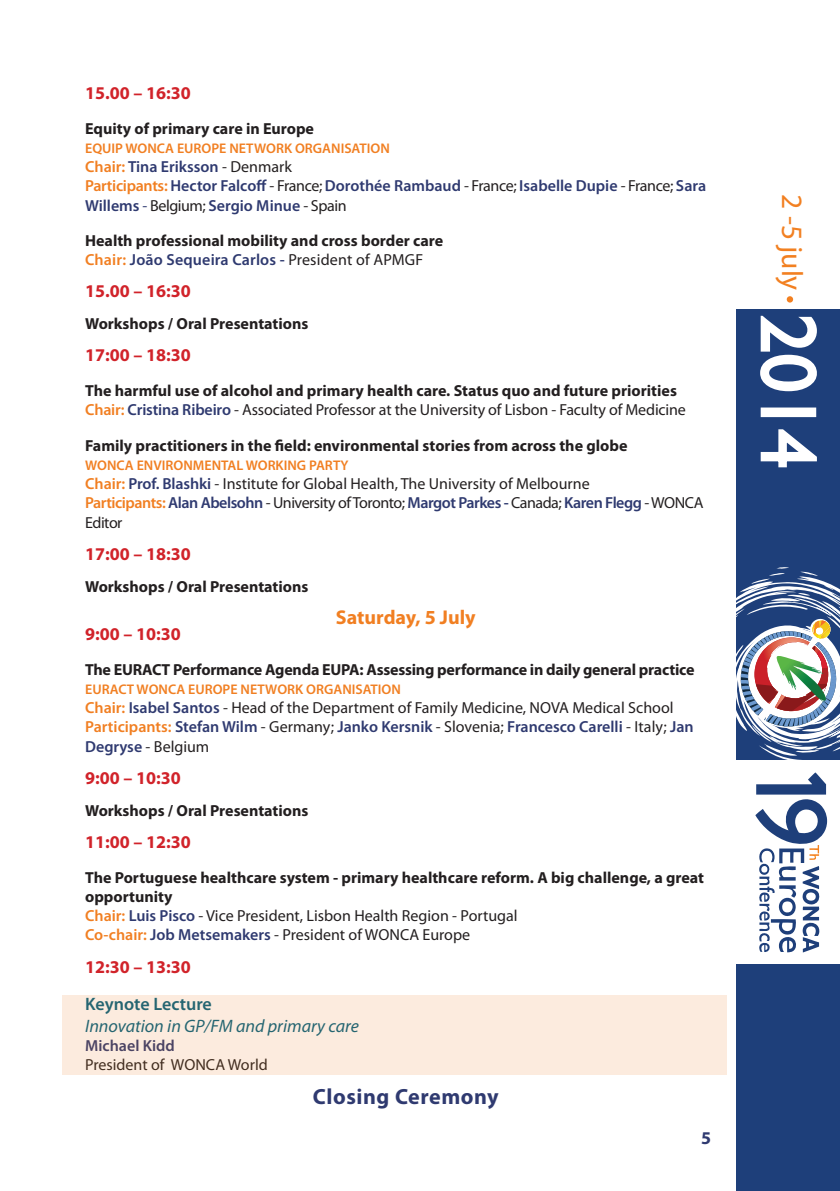
<style>
.page{position:relative;width:840px;height:1191px;background:#fff}
.page>*{position:absolute;margin:0;border:0;box-sizing:border-box;transform-origin:0 0}
.t1{font:29.6px "Myriad Pro";color:#f28021}
.t2{font:700 22px "Myriad Pro";letter-spacing:.025em;color:#2f3a70}
.t3{font:700 20px "Myriad Pro";color:#f17f22}
.t4{font:700 18px "Myriad Pro";color:#d1232a}
.t5{font:italic 18px "Myriad Pro";color:#026180}
.t6{font:600 18px "Myriad Pro";color:#026180}
.t7{font:700 18px "Myriad Pro";color:#2f3a70}
.t8{font:700 16px/19.2px "Myriad Pro";color:#231f20}
.t9{font:16px/19.2px "Myriad Pro";color:#231f20}
.t10{font:600 16px/19.2px "Myriad Pro";color:#2f3a70}
.t11{font:600 14px "Myriad Pro";color:#f17f22}
.s1{color:#f17f22}
.s2{font-weight:400;color:#231f20}
.s3{font-weight:400}
.s4{font-weight:600;color:#f17f22}
.s5{font-weight:600;color:#2f3a70}
</style>
<div class="page">
<div style="left:736px;top:309px;width:103px;height:882px;background:#1e3f7a"></div>
<svg style="left:736px;top:567px;width:103px;height:393px"></svg>
<svg style="left:760px;top:315px;width:57px;height:77px"></svg>
<div style="left:761px;top:408px;width:53px;height:8px;background:#fff"></div>
<div style="left:760px;top:407px;width:55px;height:10px;border:2px solid #fff"></div>
<svg style="left:760px;top:429px;width:57px;height:39px"></svg>
<svg style="left:786px;top:296px;width:6px;height:6px"></svg>
<div style="left:62px;top:994px;width:664px;height:80px;background:#fcebde"></div>
<p class="t4" style="left:85px;top:81px;width:107px">15.00 – 16:30</p>
<p class="t8" style="left:85px;top:118px;width:230px">Equity of primary care in Europe</p>
<p class="t11" style="left:85px;top:139px;width:306px">EQUIP WONCA EUROPE NETWORK ORGANISATION</p>
<p class="t10" style="left:85px;top:157px;width:208px"><span class="s1">Chair:</span> Tina Eriksson <span class="s2">- Denmark</span></p>
<p class="t10" style="left:85px;top:176px;width:622px"><span class="s1">Participants:</span> Hector Falcoff <span class="s2">- France;</span> Dorothée Rambaud <span class="s2">- France;</span> Isabelle Dupie <span class="s2">- France;</span> Sara<br>Willems <span class="s3">-</span> <span class="s2">Belgium;</span> Sergio Minue <span class="s2">- Spain</span></p>
<p class="t8" style="left:85px;top:230px;width:359px">Health professional mobility and cross border care</p>
<p class="t10" style="left:85px;top:250px;width:339px"><span class="s1">Chair:</span> João Sequeira Carlos - <span class="s2">President of APMGF</span></p>
<p class="t4" style="left:85px;top:279px;width:107px">15.00 – 16:30</p>
<p class="t8" style="left:85px;top:313px;width:225px">Workshops / Oral Presentations</p>
<p class="t4" style="left:85px;top:343px;width:107px">17:00 – 18:30</p>
<p class="t8" style="left:85px;top:381px;width:593px">The harmful use of alcohol and primary health care. Status quo and future priorities</p>
<p class="t9" style="left:85px;top:400px;width:602px"><span class="s4">Chair:</span> <span class="s5">Cristina Ribeiro</span> - Associated Professor at the University of Lisbon - Faculty of Medicine</p>
<p class="t8" style="left:85px;top:435px;width:543px">Family practitioners in the field: environmental stories from across the globe</p>
<p class="t11" style="left:85px;top:456px;width:265px">WONCA ENVIRONMENTAL WORKING PARTY</p>
<p class="t9" style="left:85px;top:474px;width:506px"><span class="s4">Chair:</span> <span class="s5">Prof. Blashki</span> - Institute for Global Health, The University of Melbourne</p>
<p class="t9" style="left:85px;top:493px;width:619px"><span class="s4">Participants:</span> <span class="s5">Alan Abelsohn</span> - University of Toronto; <span class="s5">Margot Parkes -</span> Canada; <span class="s5">Karen Flegg</span> - WONCA<br>Editor</p>
<p class="t4" style="left:85px;top:542px;width:107px">17:00 – 18:30</p>
<p class="t8" style="left:85px;top:576px;width:225px">Workshops / Oral Presentations</p>
<p class="t3" style="left:335px;top:604px;width:141px">Saturday, 5 July</p>
<p class="t4" style="left:85px;top:622px;width:97px">9:00 – 10:30</p>
<p class="t8" style="left:85px;top:659px;width:610px">The EURACT Performance Agenda EUPA: Assessing performance in daily general practice</p>
<p class="t11" style="left:85px;top:680px;width:317px">EURACT WONCA EUROPE NETWORK ORGANISATION</p>
<p class="t9" style="left:85px;top:698px;width:589px"><span class="s4">Chair:</span> <span class="s5">Isabel Santos</span> - Head of the Department of Family Medicine, NOVA Medical School</p>
<p class="t10" style="left:85px;top:717px;width:609px"><span class="s1">Participants:</span> Stefan Wilm <span class="s2">- Germany;</span> Janko Kersnik <span class="s2">- Slovenia;</span> Francesco Carelli <span class="s2">- Italy;</span> Jan<br>Degryse <span class="s2">- Belgium</span></p>
<p class="t4" style="left:85px;top:766px;width:97px">9:00 – 10:30</p>
<p class="t8" style="left:85px;top:800px;width:225px">Workshops / Oral Presentations</p>
<p class="t4" style="left:85px;top:830px;width:107px">11:00 – 12:30</p>
<p class="t8" style="left:85px;top:867px;width:620px">The Portuguese healthcare system - primary healthcare reform. A big challenge, a great opportunity</p>
<p class="t9" style="left:85px;top:906px;width:434px"><span class="s4">Chair:</span> <span class="s5">Luis Pisco</span> - Vice President, Lisbon Health Region - Portugal</p>
<p class="t9" style="left:85px;top:925px;width:386px"><span class="s4">Co-chair:</span> <span class="s5">Job Metsemakers</span> - President of WONCA Europe</p>
<p class="t4" style="left:85px;top:954px;width:107px">12:30 – 13:30</p>
<p class="t6" style="left:85px;top:992px;width:128px">Keynote Lecture</p>
<p class="t5" style="left:85px;top:1014px;width:275px">Innovation in GP/FM and primary care</p>
<p class="t10" style="left:85px;top:1035px;width:91px">Michael Kidd</p>
<p class="t9" style="left:85px;top:1055px;width:184px">President of WONCA World</p>
<p class="t2" style="left:313px;top:1082px;width:187px">Closing Ceremony</p>
<p class="t7" style="left:700px;top:1125px;width:11px">5</p>
<h1 class="t1" style="left:809px;top:194px;width:98px;rotate:90deg">2 -5 july</h1>
</div>
